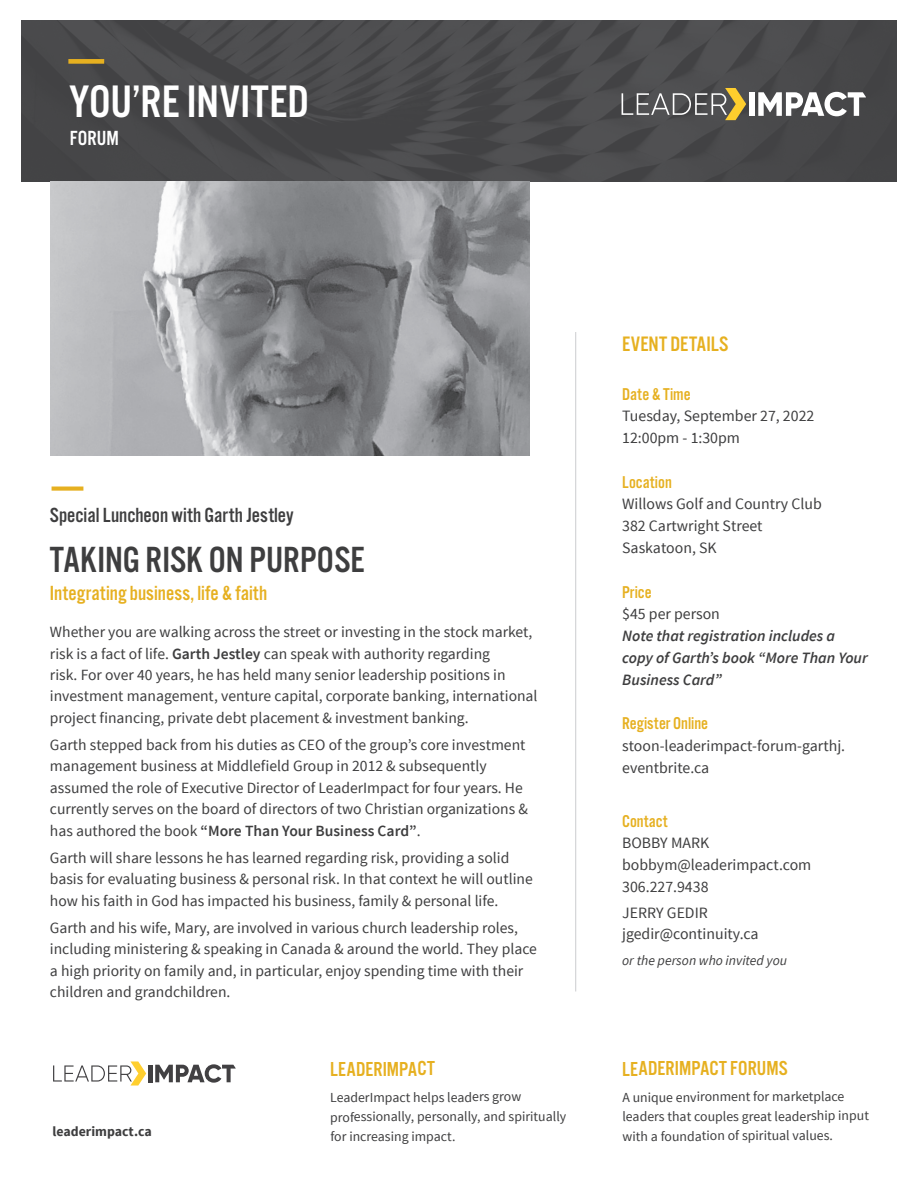
<style>
.page{position:relative;width:918px;height:1188px;background:#fff}
.page>*{position:absolute;margin:0;border:0;box-sizing:border-box;transform-origin:0 0}
.t1{font:47.25px "Alternate Got No 3 D";letter-spacing:.005em;color:#fff}
.t2{font:37.8px "Alternate Got No 3 D";color:#3e3e3f}
.t3{font:21.75px "Alternate Got No 3 D";letter-spacing:.005em;color:#e6b020}
.t4{font:21.3px "Alternate Got No 3 D";color:#3e3e3f}
.t5{font:21.3px "Alternate Got No 3 D";color:#e6b020}
.t6{font:21.3px "Alternate Got No 3 D";color:#fff}
.t7{font:21px "Alternate Got No 3 D";color:#e6b020}
.t8{font:17.7px "Alternate Got No 3 D";color:#e6b020}
.t9{font:15.75px/21.8px "Source Sans Pro";color:#3e3e3f}
.t10{font:italic 600 15.75px/21.8px "Source Sans Pro";color:#3e3e3f}
.t11{font:15.6px/21.5px "Source Sans Pro";color:#3e3e3f}
.t12{font:13.8px/19.6px "Source Sans Pro";letter-spacing:-.005em;color:#3e3e3f}
.t13{font:italic 13.8px "Source Sans Pro";color:#3e3e3f}
.t14{font:700 13.8px "Source Sans Pro";color:#3e3e3f}
.s1{font-weight:600}
</style>
<div class="page">
<div style="left:21px;top:20px;width:876px;height:161px;background:#49494b"></div>
<div style="left:68px;top:59px;width:36px;height:5px;background:#e6b020"></div>
<hr style="left:575px;top:332px;width:1px;height:659px;background:#d1d2d4">
<svg style="left:52px;top:487px;width:31px;height:4px"></svg>
<img style="left:51px;top:181px;width:479px;height:275px">
<div style="left:749px;top:92px;width:5px;height:24px;background:#fff"></div>
<svg style="left:758px;top:92px;width:108px;height:24px"></svg>
<svg style="left:622px;top:88px;width:124px;height:32px"></svg>
<hr style="left:148px;top:1065px;width:4px;height:17px;background:#414042">
<svg style="left:155px;top:1064px;width:81px;height:19px"></svg>
<svg style="left:53px;top:1061px;width:93px;height:25px"></svg>
<h2 class="t1" style="left:69px;top:77px;width:242px">YOU’RE INVITED</h2>
<p class="t6" style="left:70px;top:126px;width:51px">FORUM</p>
<p class="t4" style="left:50px;top:504px;width:245px">Special Luncheon with Garth Jestley</p>
<p class="t2" style="left:50px;top:539px;width:316px">TAKING RISK ON PURPOSE</p>
<p class="t5" style="left:50px;top:581px;width:219px">Integrating business, life &amp; faith</p>
<p class="t11" style="left:50px;top:622px;width:489px">Whether you are walking across the street or investing in the stock market, risk is a fact of life. <span class="s1">Garth Jestley</span> can speak with authority regarding<br>risk. For over 40 years, he has held many senior leadership positions in investment management, venture capital, corporate banking, international project financing, private debt placement &amp; investment banking.</p>
<p class="t11" style="left:50px;top:734px;width:479px">Garth stepped back from his duties as CEO of the group’s core investment management business at Middlefield Group in 2012 &amp; subsequently assumed the role of Executive Director of LeaderImpact for four years. He currently serves on the board of directors of two Christian organizations &amp; has authored the book <span class="s1">“More Than Your Business Card”</span>.</p>
<p class="t11" style="left:50px;top:847px;width:484px">Garth will share lessons he has learned regarding risk, providing a solid basis for evaluating business &amp; personal risk. In that context he will outline how his faith in God has impacted his business, family &amp; personal life.</p>
<p class="t11" style="left:50px;top:917px;width:488px">Garth and his wife, Mary, are involved in various church leadership roles, including ministering &amp; speaking in Canada &amp; around the world. They place a high priority on family and, in particular, enjoy spending time with their children and grandchildren.</p>
<p class="t14" style="left:53px;top:1123px;width:101px">leaderimpact.ca</p>
<h3 class="t7" style="left:330px;top:1058px;width:106px">LEADERIMPACT</h3>
<p class="t12" style="left:330px;top:1088px;width:238px">LeaderImpact helps leaders grow professionally, personally, and spiritually for increasing impact.</p>
<p class="t3" style="left:622px;top:332px;width:108px">EVENT DETAILS</p>
<p class="t8" style="left:622px;top:384px;width:70px">Date &amp; Time</p>
<p class="t9" style="left:622px;top:405px;width:194px">Tuesday, September 27, 2022</p>
<p class="t9" style="left:622px;top:427px;width:119px">12:00pm - 1:30pm</p>
<p class="t8" style="left:622px;top:473px;width:51px">Location</p>
<p class="t9" style="left:622px;top:494px;width:201px">Willows Golf and Country Club</p>
<p class="t9" style="left:622px;top:515px;width:142px">382 Cartwright Street</p>
<p class="t9" style="left:622px;top:537px;width:96px">Saskatoon, SK</p>
<p class="t8" style="left:622px;top:583px;width:31px">Price</p>
<p class="t9" style="left:622px;top:604px;width:99px">$45 per person</p>
<p class="t10" style="left:622px;top:625px;width:247px">Note that registration includes a copy of Garth’s book “More Than Your<br>Business Card”</p>
<p class="t8" style="left:622px;top:714px;width:88px">Register Online</p>
<p class="t9" style="left:622px;top:735px;width:225px">stoon-leaderimpact-forum-garthj. eventbrite.ca</p>
<p class="t8" style="left:622px;top:811px;width:47px">Contact</p>
<p class="t9" style="left:622px;top:832px;width:89px">BOBBY MARK</p>
<p class="t9" style="left:622px;top:854px;width:191px">bobbym@leaderimpact.com</p>
<p class="t9" style="left:622px;top:876px;width:88px">306.227.9438</p>
<p class="t9" style="left:622px;top:902px;width:87px">JERRY GEDIR</p>
<p class="t9" style="left:622px;top:924px;width:138px">jgedir@continuity.ca</p>
<p class="t13" style="left:622px;top:952px;width:167px">or the person who invited you</p>
<h3 class="t7" style="left:622px;top:1057px;width:167px">LEADERIMPACT FORUMS</h3>
<p class="t12" style="left:622px;top:1087px;width:224px">A unique environment for marketplace</p>
<p class="t12" style="left:622px;top:1107px;width:248px">leaders that couples great leadership input</p>
<p class="t12" style="left:623px;top:1126px;width:212px">with a foundation of spiritual values.</p>
</div>
